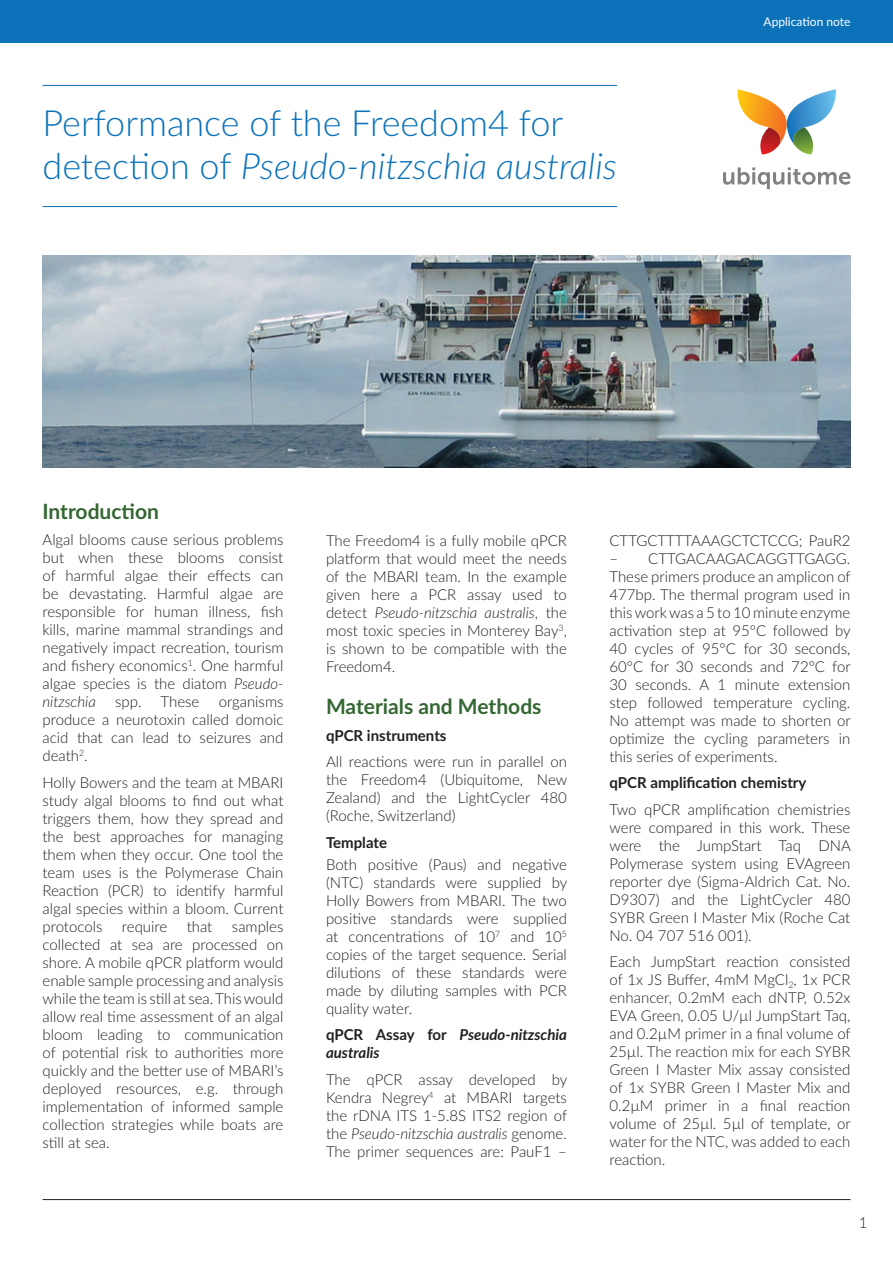
<style>
.page{position:relative;width:893px;height:1263px;background:#fff}
.page>*{position:absolute;margin:0;border:0;box-sizing:border-box;transform-origin:0 0}
.Heading_1{font:300 36px/43.2px "Lato";color:#0b72ba}
.Heading_1-2{font:700 21px "Lato";color:#356732}
.Body{font:300 15px/18px "Lato";color:#231f20;text-align:justify}
.Heading_3{font:700 15px "Lato";color:#231f20}
.Heading_3-2{font:italic 700 15px/18px "Lato";color:#231f20}
.t1{font:12px "Lato";color:#fff}
.s1{font-style:italic}
.s2{font-style:normal}
</style>
<div class="page">
<div style="left:0;top:0;width:893px;height:43px;background:#0b72ba"></div>
<hr style="left:43px;top:1199px;width:807px;height:1px;background:#231f20">
<hr style="left:43px;top:206px;width:574px;height:1px;background:#0b72ba">
<svg style="left:737px;top:89px;width:99px;height:66px"></svg>
<svg style="left:723px;top:167px;width:127px;height:22px"></svg>
<hr style="left:43px;top:85px;width:574px;height:1px;background:#0b72ba">
<img style="left:43px;top:255px;width:807px;height:213px">
<p class="Heading_1" style="left:43px;top:100px;width:576px">Performance of the Freedom4 for detection of <span class="s1">Pseudo-nitzschia australis</span></p>
<p class="t1" style="left:763px;top:13px;width:88px">Application note</p>
<p class="Heading_1-2" style="left:43px;top:496px;width:118px">Introduction</p>
<p class="Body" style="left:43px;top:530px;width:242px">Algal blooms cause serious problems but when these blooms consist of harmful algae their effects can be devastating. Harmful algae are responsible for human illness, fish kills, marine mammal strandings and negatively impact recreation, tourism and fishery economics<sup>1</sup>. One harmful algae species is the diatom <span class="s1">Pseudo&shy;nitzschia</span></p>
<p class="Body" style="left:115px;top:692px;width:28px">spp.</p>
<p class="Body" style="left:161px;top:692px;width:40px">These</p>
<p class="Body" style="left:43px;top:692px;width:242px;text-indent:176px">organisms produce a neurotoxin called domoic acid that can lead to seizures and death<sup>2</sup>.</p>
<p class="Body" style="left:43px;top:773px;width:242px">Holly Bowers and the team at MBARI study algal blooms to find out what triggers them, how they spread and the best approaches for managing them when they occur. One tool the team uses is the Polymerase Chain Reaction (PCR) to identify harmful algal species within a bloom. Current protocols</p>
<p class="Body" style="left:43px;top:917px;width:242px;text-indent:189px">samples collected at sea are processed on shore. A mobile qPCR platform would enable sample processing and analysis while the team is still at sea. This would allow real time assessment of an algal bloom leading to communication of potential risk to authorities more quickly and the better use of MBARI’s deployed resources, e.g. through implementation of informed sample collection strategies while boats are still at sea.</p>
<p class="Body" style="left:122px;top:917px;width:47px">require</p>
<p class="Body" style="left:187px;top:917px;width:27px">that</p>
<p class="Body" style="left:326px;top:531px;width:242px">The Freedom4 is a fully mobile qPCR platform that would meet the needs of the MBARI team. In the example given here a PCR assay used to detect <span class="s1">Pseudo-nitzschia australis</span>, the most toxic species in Monterey Bay<sup>3</sup>, is shown to be compatible with the Freedom4.</p>
<p class="Heading_1-2" style="left:326px;top:691px;width:217px">Materials and Methods</p>
<p class="Heading_3" style="left:326px;top:724px;width:122px">qPCR instruments</p>
<p class="Body" style="left:326px;top:752px;width:243px">All reactions were run in parallel on the Freedom4 (Ubiquitome, New Zealand) and the LightCycler 480 (Roche, Switzerland)</p>
<p class="Heading_3" style="left:326px;top:831px;width:63px">Template</p>
<p class="Body" style="left:326px;top:855px;width:243px">Both positive (Paus) and negative (NTC) standards were supplied by Holly Bowers from MBARI. The two positive standards were supplied at concentrations of 10<sup>7</sup> and 10<sup>5 </sup>copies of the target sequence. Serial dilutions of these standards were made by diluting samples with PCR quality water.</p>
<p class="Heading_3-2" style="left:326px;top:1025px;width:242px"><span class="s2">qPCR Assay for</span> Pseudo-nitzschia australis</p>
<p class="Body" style="left:326px;top:1070px;width:243px">The qPCR assay developed by Kendra Negrey<sup>4</sup> at MBARI targets the rDNA ITS 1-5.8S ITS2 region of the <span class="s1">Pseudo-nitzschia australis</span> genome.<br>The primer sequences are: PauF1 –</p>
<p class="Body" style="left:609px;top:531px;width:242px">CTTGCTTTTAAAGCTCTCCG; PauR2</p>
<p class="Body" style="left:609px;top:549px;width:243px">– CTTGACAAGACAGGTTGAGG.<br>These primers produce an amplicon of 477bp. The thermal program used in this work was a 5 to 10 minute enzyme activation step at 95°C followed by 40 cycles of 95°C for 30 seconds, 60°C for 30 seconds and 72°C for 30 seconds. A 1 minute extension step followed temperature cycling.<br>No attempt was made to shorten or optimize the cycling parameters in this series of experiments.</p>
<p class="Heading_3" style="left:609px;top:772px;width:198px">qPCR amplification chemistry</p>
<p class="Body" style="left:609px;top:800px;width:243px">Two qPCR amplification chemistries were compared in this work. These were the JumpStart Taq DNA Polymerase system using EVAgreen reporter dye (Sigma-Aldrich Cat. No.<br>D9307) and the LightCycler 480<br>SYBR Green I Master Mix (Roche Cat No. 04 707 516 001).</p>
<p class="Body" style="left:609px;top:952px;width:243px">Each JumpStart reaction consisted of 1x JS Buffer, 4mM MgCl<sub>2</sub>, 1x PCR enhancer, 0.2mM each dNTP, 0.52x EVA Green, 0.05 U/µl JumpStart Taq, and 0.2µM primer in a final volume of 25µl. The reaction mix for each SYBR Green I Master Mix assay consisted of 1x SYBR Green I Master Mix and 0.2µM primer in a final reaction volume of 25µl. 5µl of template, or water for the NTC, was added to each reaction.</p>
<p class="Body" style="left:859px;top:1213px;width:10px">1</p>
</div>
